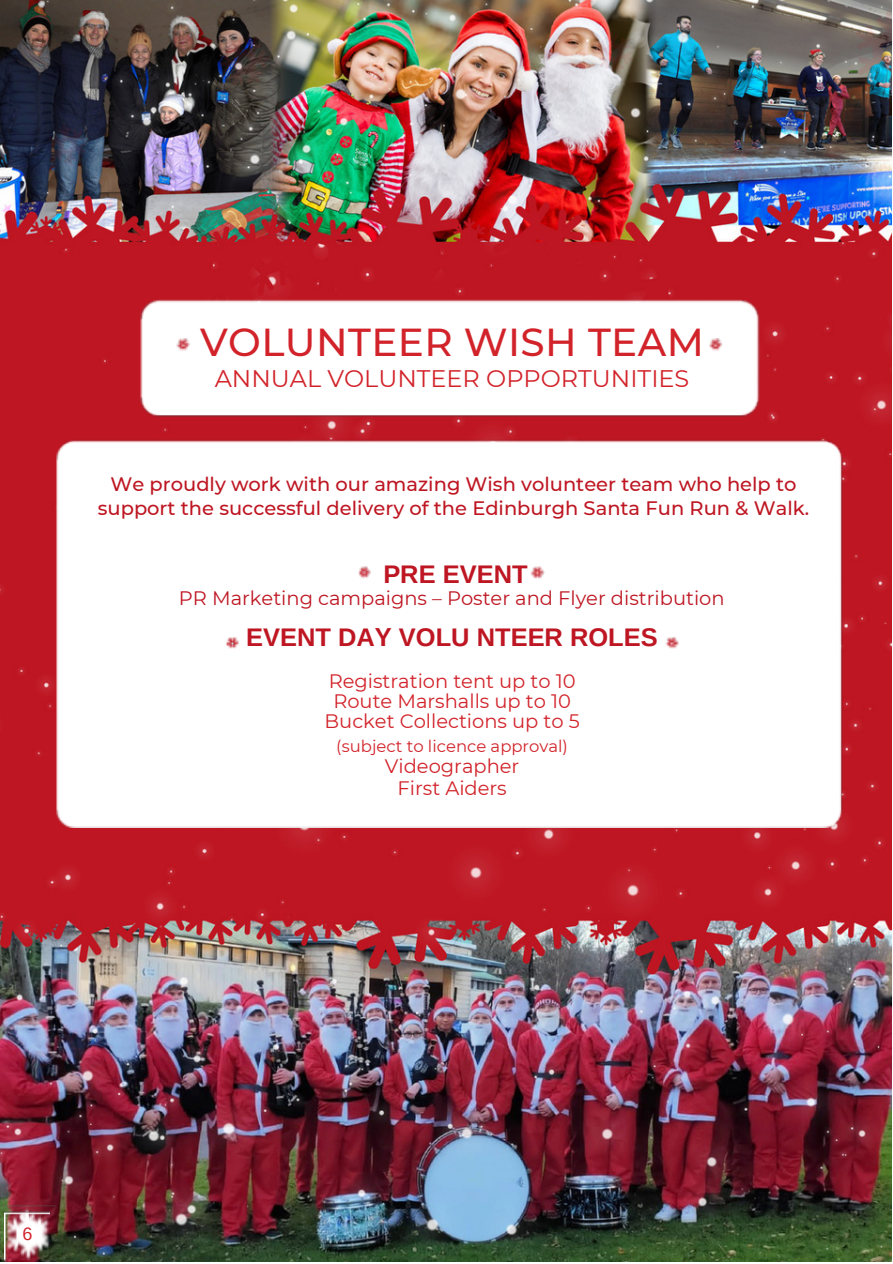
<style>
.page{position:relative;width:893px;height:1264px;background:#fff}
.page>*{position:absolute;margin:0;border:0;box-sizing:border-box;transform-origin:0 0}
.t1{font:500 38.85px "Montserrat";letter-spacing:.01em;color:#d2232a}
.t2{font:700 25.5px "Arimo";color:#be1622}
.t3{font:24px "Montserrat";color:#d2232a}
.t4{font:500 19.5px/24.8px "Montserrat";color:#be1622;text-align:center}
.t5{font:19.5px/20.2px "Montserrat";color:#d2232a;text-align:center}
.t6{font:19.5px "Montserrat";color:#be1622}
.t7{font:18px "Arimo";color:#d2232a}
.t8{font:16.5px "Montserrat";color:#d2232a}
</style>
<div class="page">
<img style="left:0;top:0;width:891px;height:1261px">
<img style="left:0;top:1205px;width:55px;height:55px">
<img style="left:4px;top:1210px;width:46px;height:50px">
<img style="left:55px;top:439px;width:787px;height:388px">
<img style="left:358px;top:565px;width:14px;height:15px">
<img style="left:531px;top:565px;width:13px;height:14px">
<svg style="left:226px;top:636px;width:13px;height:12px"></svg>
<img style="left:664px;top:636px;width:14px;height:12px">
<img style="left:139px;top:300px;width:620px;height:117px">
<img style="left:175px;top:339px;width:15px;height:12px">
<svg style="left:709px;top:339px;width:13px;height:12px"></svg>
<p class="t1" style="left:200px;top:319px;width:505px">VOLUNTEER WISH TEAM</p>
<p class="t3" style="left:215px;top:363px;width:476px">ANNUAL VOLUNTEER OPPORTUNITIES</p>
<p class="t4" style="left:98px;top:471px;width:712px">We proudly work with our amazing Wish volunteer team who help to support the successful delivery of the Edinburgh Santa Fun Run &amp; Walk.</p>
<p class="t2" style="left:383px;top:560px;width:146px">PRE EVENT</p>
<p class="t6" style="left:179px;top:586px;width:547px">PR Marketing campaigns – Poster and Flyer distribution</p>
<p class="t2" style="left:246px;top:623px;width:413px">EVENT DAY VOLU NTEER ROLES</p>
<p class="t5" style="left:324px;top:670px;width:257px">Registration tent up to 10<br>Route Marshalls up to 10<br>Bucket Collections up to 5</p>
<p class="t8" style="left:336px;top:736px;width:233px">(subject to licence approval)</p>
<p class="t5" style="left:385px;top:756px;width:136px">Videographer</p>
<p class="t5" style="left:397px;top:777px;width:111px">First Aiders</p>
<p class="t7" style="left:22px;top:1223px;width:11px">6</p>
</div>
